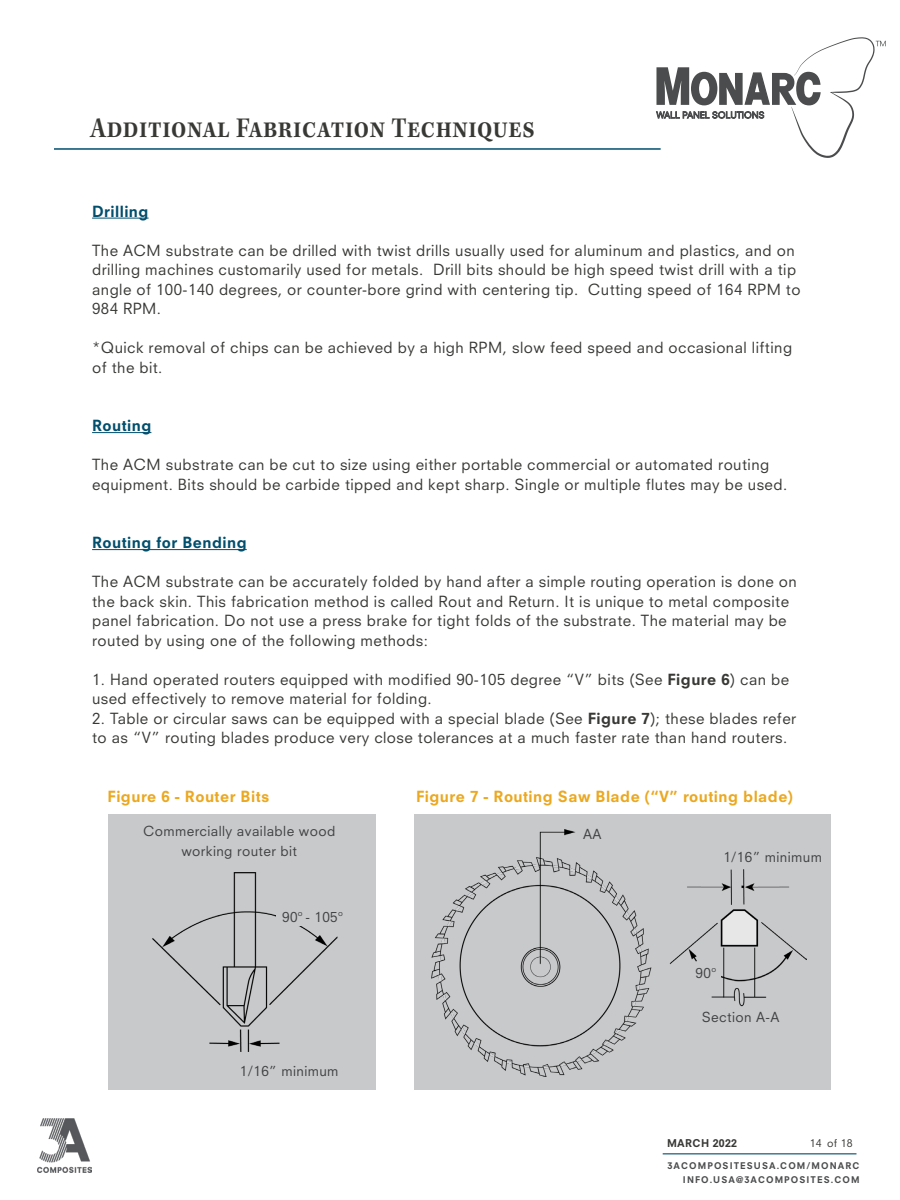
<style>
.page{position:relative;width:900px;height:1200px;background:#fff}
.page>*{position:absolute;margin:0;border:0;box-sizing:border-box;transform-origin:0 0}
.Page_Header{font:600 29.25px "Kepler Std";letter-spacing:.025em;color:#383935;scale:.87 1}
.t1{font:15px/19.5px "Neuzeit SLT Std";letter-spacing:.03em;color:#383935}
.t2{font:800 15px "Neuzeit SLT Std";letter-spacing:.03em;color:#eba820}
.t3{font:800 15px "Neuzeit SLT Std";letter-spacing:.03em;color:#014e6d}
.t4{font:13.5px/19.5px "Neuzeit SLT Std";letter-spacing:.03em;color:#404142;text-align:center}
.t5{font:800 10.5px "Neuzeit SLT Std";letter-spacing:.03em;color:#383935}
.t6{font:10.5px "Neuzeit SLT Std";color:#383935}
.t7{font:800 9px/13.5px "Neuzeit SLT Std";letter-spacing:.12em;color:#4b4c4d;text-align:right}
.s1{font-weight:800}
</style>
<div class="page">
<img style="left:38px;top:1119px;width:53px;height:54px">
<svg style="left:656px;top:37px;width:230px;height:121px"></svg>
<hr style="left:54px;top:148px;width:607px;height:2px;background:#014e6d">
<hr style="left:663px;top:1153px;width:193px;height:1px;background:#014e6d">
<hr style="left:92px;top:218px;width:57px;height:1px;background:#014e6d">
<hr style="left:92px;top:432px;width:59px;height:1px;background:#014e6d">
<hr style="left:92px;top:549px;width:155px;height:1px;background:#014e6d">
<div style="left:108px;top:814px;width:268px;height:275px;background:#c8c9cb"></div>
<img style="left:152px;top:873px;width:185px;height:179px">
<div style="left:276px;top:912px;width:73px;height:14px;background:#c8c9cb"></div>
<div style="left:415px;top:814px;width:416px;height:275px;background:#c8c9cb"></div>
<img style="left:431px;top:830px;width:376px;height:247px">
<div style="left:691px;top:968px;width:30px;height:25px;background:#c8c9cb"></div>
<p class="Page_Header" style="left:90px;top:111px;width:513px">Additional Fabrication Techniques</p>
<p class="t3" style="left:92px;top:202px;width:58px">Drilling</p>
<p class="t1" style="left:92px;top:240px;width:710px">The ACM substrate can be drilled with twist drills usually used for aluminum and plastics, and on drilling machines customarily used for metals. Drill bits should be high speed twist drill with a tip angle of 100-140 degrees, or counter-bore grind with centering tip. Cutting speed of 164 RPM to 984 RPM.</p>
<p class="t1" style="left:92px;top:338px;width:702px">*Quick removal of chips can be achieved by a high RPM, slow feed speed and occasional lifting of the bit.</p>
<p class="t3" style="left:92px;top:416px;width:61px">Routing</p>
<p class="t1" style="left:92px;top:455px;width:697px">The ACM substrate can be cut to size using either portable commercial or automated routing equipment. Bits should be carbide tipped and kept sharp. Single or multiple flutes may be used.</p>
<p class="t3" style="left:92px;top:533px;width:156px">Routing for Bending</p>
<p class="t1" style="left:92px;top:572px;width:706px">The ACM substrate can be accurately folded by hand after a simple routing operation is done on the back skin. This fabrication method is called Rout and Return. It is unique to metal composite panel fabrication. Do not use a press brake for tight folds of the substrate. The material may be routed by using one of the following methods:</p>
<p class="t1" style="left:92px;top:669px;width:699px">1. Hand operated routers equipped with modified 90-105 degree “V” bits (See <span class="s1">Figure 6</span>) can be used effectively to remove material for folding.</p>
<p class="t1" style="left:92px;top:708px;width:706px">2. Table or circular saws can be equipped with a special blade (See <span class="s1">Figure 7</span>); these blades refer to as “V” routing blades produce very close tolerances at a much faster rate than hand routers.</p>
<p class="t2" style="left:108px;top:787px;width:163px">Figure 6 - Router Bits</p>
<p class="t2" style="left:416px;top:787px;width:378px">Figure 7 - Routing Saw Blade (“V” routing blade)</p>
<p class="t4" style="left:143px;top:822px;width:194px">Commercially available wood working router bit</p>
<p class="t4" style="left:583px;top:824px;width:20px">AA</p>
<p class="t4" style="left:723px;top:848px;width:100px">1/16” minimum</p>
<p class="t4" style="left:282px;top:907px;width:62px">90<sup>o</sup> - 105<sup>o</sup></p>
<p class="t4" style="left:240px;top:1061px;width:100px">1/16” minimum</p>
<p class="t4" style="left:696px;top:963px;width:22px">90<sup>o</sup></p>
<p class="t4" style="left:702px;top:1007px;width:79px">Section A-A</p>
<p class="t5" style="left:667px;top:1136px;width:71px">MARCH 2022</p>
<p class="t6" style="left:827px;top:1137px;width:27px">of 18</p>
<p class="t7" style="left:668px;top:1159px;width:193px">3ACOMPOSITESUSA.COM/MONARC<br>INFO.USA@3ACOMPOSITES.COM</p>
<p class="t6" style="left:810px;top:1137px;width:13px">14</p>
</div>
